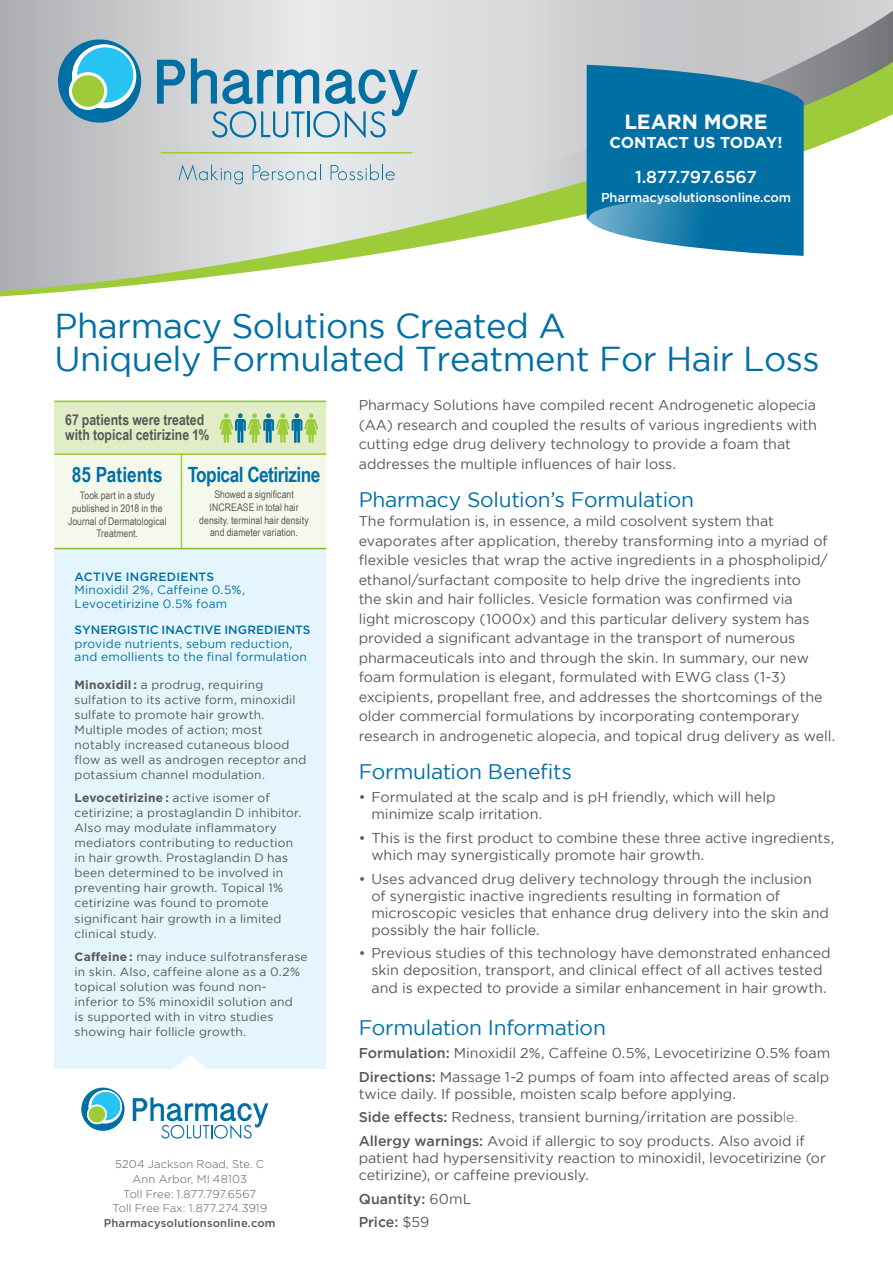
<style>
.page{position:relative;width:893px;height:1263px;background:#fff}
.page>*{position:absolute;margin:0;border:0;box-sizing:border-box;transform-origin:0 0}
.t1{font:34.5px/33px "Gotham";letter-spacing:-.015em;color:#006fa4}
.t2{font:21px "Gotham";letter-spacing:-.015em;color:#006fa4}
.t3{font:700 21px "Arial Narrow";letter-spacing:-.02em;color:#006fa4}
.t4{font:700 20.55px "Gotham";letter-spacing:-.005em;color:#fff}
.t5{font:500 17.25px "Gotham";letter-spacing:-.02em;color:#fff}
.t6{font:700 15.75px "Gotham";letter-spacing:-.02em;color:#fff}
.t7{font:700 15px/14.7px "Arial Narrow";color:#57585a}
.t8{font:14.25px/19.5px "Gotham";letter-spacing:-.005em;color:#57585a}
.t9{font:500 14.25px/23.5px "Gotham";letter-spacing:-.005em;color:#57585a}
.t10{font:500 12.9px "Gotham";letter-spacing:-.01em;color:#fff}
.t11{font:12px/15px "Gotham";letter-spacing:.015em;color:#57585a}
.t12{font:12px/13.5px "Gotham";letter-spacing:.015em;color:#006fa4}
.t13{font:500 12px "Gotham";letter-spacing:.01em;color:#006fa4}
.t14{font:300 11.25px/14.7px "Gotham";letter-spacing:.005em;color:#57585a;text-align:center}
.t15{font:500 11.25px "Gotham";letter-spacing:.01em;color:#57585a}
.t16{font:10.5px/12.6px "Arial Narrow";letter-spacing:.005em;color:#57585a;text-align:center}
.s1{font-weight:700}
.s2{font-weight:500}
.s3{font-weight:300}
.s4{font-weight:400}
</style>
<div class="page">
<div style="left:55px;top:549px;width:271px;height:519px;background:#e4f5fd"></div>
<svg style="left:0;top:260px;width:337px;height:31px"></svg>
<svg style="left:0;top:0;width:893px;height:260px;background:#cfd3cb"></svg>
<svg style="left:179px;top:164px;width:64px;height:20px"></svg>
<svg style="left:253px;top:164px;width:68px;height:16px"></svg>
<svg style="left:331px;top:164px;width:64px;height:16px"></svg>
<hr style="left:161px;top:152px;width:252px;height:2px;background:#9ecb3a">
<svg style="left:58px;top:39px;width:83px;height:84px;background:#60b0cf"></svg>
<div style="left:72px;top:75px;width:32px;height:32px;background:#9ecb3a;border-radius:50%"></div>
<svg style="left:157px;top:60px;width:28px;height:44px"></svg>
<svg style="left:191px;top:58px;width:227px;height:80px;background:#a6c3d3"></svg>
<svg style="left:587px;top:65px;width:217px;height:191px;background:#1e7eac"></svg>
<svg style="left:81px;top:1087px;width:44px;height:44px"></svg>
<div style="left:89px;top:1106px;width:16px;height:16px;background:#9ecb3a;border-radius:50%"></div>
<svg style="left:133px;top:1097px;width:135px;height:42px"></svg>
<svg style="left:151px;top:1055px;width:79px;height:14px"></svg>
<div style="left:55px;top:401px;width:271px;height:147px;background:#f5f9ec"></div>
<div style="left:55px;top:401px;width:271px;height:53px;background:#e1eec5"></div>
<hr style="left:55px;top:401px;width:271px;height:1px;background:#9ecb3a">
<hr style="left:55px;top:453px;width:271px;height:2px;background:#9ecb3a">
<hr style="left:55px;top:548px;width:271px;height:1px;background:#8bb534">
<hr style="left:181px;top:454px;width:1px;height:95px;background:#9ecb3a">
<svg style="left:219px;top:413px;width:99px;height:30px"></svg>
<h3 class="t4" style="left:624px;top:108px;width:145px">LEARN MORE</h3>
<p class="t6" style="left:610px;top:132px;width:174px">CONTACT US TODAY!</p>
<p class="t5" style="left:635px;top:165px;width:123px">1.877.797.6567</p>
<p class="t10" style="left:601px;top:189px;width:192px">Pharmacysolutionsonline.com</p>
<h1 class="t1" style="left:55px;top:308px;width:767px">Pharmacy Solutions Created A<br>Uniquely Formulated Treatment For Hair Loss</h1>
<p class="t7" style="left:65px;top:412px;width:146px">67 patients were treated with topical cetirizine 1%</p>
<h2 class="t3" style="left:72px;top:458px;width:250px">85 Patients Topical Cetirizine</h2>
<p class="t16" style="left:68px;top:489px;width:100px">Took part in a study published in 2018 in the<br>Journal of Dermatological<br>Treatment.</p>
<p class="t16" style="left:199px;top:488px;width:111px">Showed a significant<br>INCREASE in total hair density. terminal hair density and diameter variation.</p>
<p class="t13" style="left:75px;top:569px;width:141px">ACTIVE INGREDIENTS</p>
<p class="t12" style="left:75px;top:583px;width:172px">Minoxidil 2%, Caffeine 0.5%,<br>Levocetirizine 0.5% foam</p>
<p class="t13" style="left:75px;top:622px;width:237px">SYNERGISTIC INACTIVE INGREDIENTS</p>
<p class="t12" style="left:75px;top:636px;width:234px">provide nutrients, sebum reduction, and emollients to the final formulation</p>
<p class="t11" style="left:75px;top:677px;width:233px"><span class="s1">Minoxidil :</span> a prodrug, requiring sulfation to its active form, minoxidil sulfate to promote hair growth.<br>Multiple modes of action; most notably increased cutaneous blood flow as well as androgen receptor and potassium channel modulation.</p>
<p class="t11" style="left:75px;top:790px;width:228px"><span class="s1">Levocetirizine :</span> active isomer of cetirizine; a prostaglandin D inhibitor.<br>Also may modulate inflammatory mediators contributing to reduction in hair growth. Prostaglandin D has been determined to be involved in preventing hair growth. Topical 1% cetirizine was found to promote significant hair growth in a limited clinical study.</p>
<p class="t11" style="left:75px;top:949px;width:234px"><span class="s1">Caffeine :</span> may induce sulfotransferase in skin. Also, caffeine alone as a 0.2% topical solution was found non&shy;inferior to 5% minoxidil solution and<br>is supported with in vitro studies showing hair follicle growth.</p>
<p class="t14" style="left:112px;top:1156px;width:156px">5204 Jackson Road, Ste. C<br>Ann Arbor, MI 48103<br>Toll Free: 1.877.797.6567<br>Toll Free Fax: 1.877.274.3919</p>
<p class="t15" style="left:104px;top:1216px;width:173px">Pharmacysolutionsonline.com</p>
<p class="t8" style="left:359px;top:395px;width:460px">Pharmacy Solutions have compiled recent Androgenetic alopecia (AA) research and coupled the results of various ingredients with cutting edge drug delivery technology to provide a foam that addresses the multiple influences of hair loss.</p>
<h2 class="t2" style="left:359px;top:488px;width:337px">Pharmacy Solution’s Formulation</h2>
<p class="t8" style="left:359px;top:511px;width:478px">The formulation is, in essence, a mild cosolvent system that evaporates after application, thereby transforming into a myriad of flexible vesicles that wrap the active ingredients in a phospholipid/ ethanol/surfactant composite to help drive the ingredients into<br>the skin and hair follicles. Vesicle formation was confirmed via<br>light microscopy (1000x) and this particular delivery system has provided a significant advantage in the transport of numerous pharmaceuticals into and through the skin. In summary, our new foam formulation is elegant, formulated with EWG class (1-3) excipients, propellant free, and addresses the shortcomings of the older commercial formulations by incorporating contemporary research in androgenetic alopecia, and topical drug delivery as well.</p>
<h2 class="t2" style="left:359px;top:760px;width:215px">Formulation Benefits</h2>
<p class="t8" style="left:371px;top:788px;width:406px;line-height:17.1px;text-indent:-13px">• Formulated at the scalp and is pH friendly, which will help minimize scalp irritation.</p>
<p class="t8" style="left:371px;top:829px;width:464px;line-height:17.1px;text-indent:-13px">• This is the first product to combine these three active ingredients, which may synergistically promote hair growth.</p>
<p class="t8" style="left:371px;top:870px;width:459px;line-height:17.1px;text-indent:-13px">• Uses advanced drug delivery technology through the inclusion of synergistic inactive ingredients resulting in formation of microscopic vesicles that enhance drug delivery into the skin and possibly the hair follicle.</p>
<p class="t8" style="left:371px;top:944px;width:461px;line-height:17.1px;text-indent:-13px">• Previous studies of this technology have demonstrated enhanced skin deposition, transport, and clinical effect of all actives tested and is expected to provide a similar enhancement in hair growth.</p>
<h2 class="t2" style="left:359px;top:1016px;width:249px">Formulation Information</h2>
<p class="t8" style="left:359px;top:1041px;width:473px;line-height:23.5px"><span class="s2">Formulation:</span> Minoxidil 2%, Caffeine 0.5%, Levocetirizine 0.5% foam<br><span class="s2">Directions:</span> Massage 1-2 pumps of foam into affected areas of scalp</p>
<p class="t8" style="left:359px;top:1082px;width:447px;line-height:23.5px">twice daily. If possible, moisten scalp before applying.<br><span class="s2">Side effects:</span> Redness, transient burning/irritation are possib<span class="s3">le.<br></span><span class="s2">Allergy warnings:</span> Avoid if allergic to soy products. Also avoid if</p>
<p class="t8" style="left:359px;top:1149px;width:469px;line-height:17.1px">patient had hypersensitivity reaction to minoxidil, levocetirizine (or cetirizine), or caffeine previously.</p>
<p class="t9" style="left:359px;top:1186px;width:114px">Quantity: <span class="s4">60mL<br></span>Price: <span class="s4">$59</span></p>
</div>
